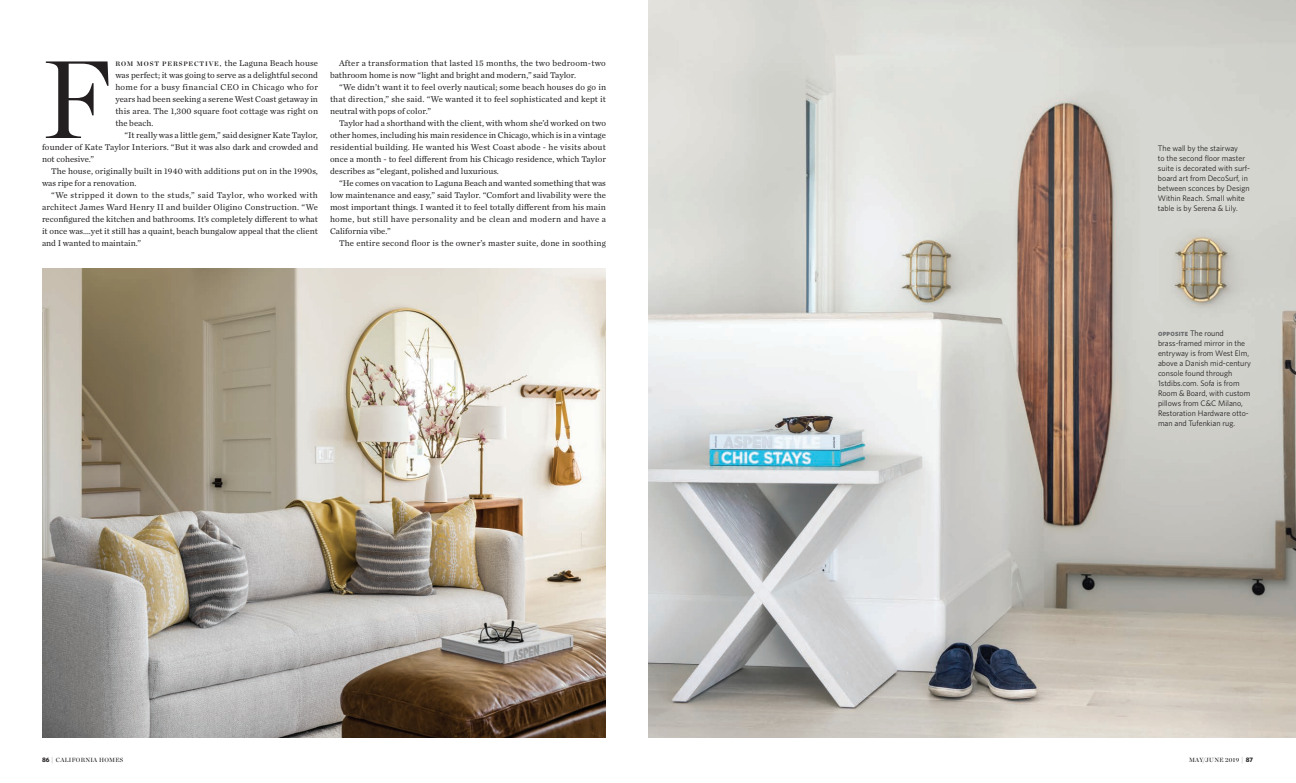
<style>
.page{position:relative;width:1296px;height:783px;background:#fff}
.page>*{position:absolute;margin:0;border:0;box-sizing:border-box;transform-origin:0 0}
.body_justified{font:109.8px "Chronicle Display";color:#231f20}
.body_justified-2{font:8.8px/12px "Chronicle Text G1";letter-spacing:.01em;color:#231f20;text-align:justify}
.caption_black{font:8px/10px "Whitney";color:#231f20}
.body_justified-3{font:700 6.5px "Chronicle Display";letter-spacing:.13em;color:#231f20}
.t1{font:6px "Chronicle Display Semi";letter-spacing:.05em;color:#231f20}
.caption_black-2{font:900 6px "Whitney";letter-spacing:.05em;color:#6c6d70}
.s1{font-family:"Chronicle Text G1";font-weight:400;font-size:8.8px}
.s2{font-weight:400;font-size:8px;color:#231f20}
.s3{font-family:"Whitney";font-weight:700;font-size:6.5px}
.s4{font-family:"Chronicle Display";font-weight:300;font-size:7px}
</style>
<div class="page">
<img style="left:42px;top:269px;width:564px;height:469px">
<img style="left:648px;top:0;width:648px;height:738px">
<p class="body_justified" style="left:42px;top:15px;width:73px">F</p>
<p class="body_justified-3" style="left:115px;top:58px;width:204px">ROM MOST PERSPECTIVE, <span class="s1">the Laguna Beach house</span></p>
<p class="body_justified-2" style="left:115px;top:69px;width:204px">was perfect; it was going to serve as a delightful second home for a busy financial CEO in Chicago who for years had been seeking a serene West Coast getaway in this area. The 1,300 square foot cottage was right on the beach.</p>
<p class="body_justified-2" style="left:42px;top:129px;width:278px;text-indent:82px">“It really was a little gem,” said designer Kate Taylor, founder of Kate Taylor Interiors. “But it was also dark and crowded and not cohesive.”</p>
<p class="body_justified-2" style="left:42px;top:165px;width:277px;text-indent:9px">The house, originally built in 1940 with additions put on in the 1990s, was ripe for a renovation.</p>
<p class="body_justified-2" style="left:42px;top:189px;width:278px;text-indent:9px">“We stripped it down to the studs,” said Taylor, who worked with architect James Ward Henry II and builder Oligino Construction. “We reconfigured the kitchen and bathrooms. It’s completely different to what it once was….yet it still has a quaint, beach bungalow appeal that the client and I wanted to maintain.”</p>
<p class="body_justified-2" style="left:330px;top:57px;width:277px;text-indent:9px">After a transformation that lasted 15 months, the two bedroom-two bathroom home is now “light and bright and modern,” said Taylor.</p>
<p class="body_justified-2" style="left:330px;top:81px;width:278px;text-indent:9px">“We didn’t want it to feel overly nautical; some beach houses do go in that direction,” she said. “We wanted it to feel sophisticated and kept it neutral with pops of color.”</p>
<p class="body_justified-2" style="left:330px;top:117px;width:278px;text-indent:9px">Taylor had a shorthand with the client, with whom she’d worked on two other homes, including his main residence in Chicago, which is in a vintage residential building. He wanted his West Coast abode - he visits about once a month - to feel different from his Chicago residence, which Taylor describes as “elegant, polished and luxurious.</p>
<p class="body_justified-2" style="left:330px;top:176px;width:278px;text-indent:9px">“He comes on vacation to Laguna Beach and wanted something that was low maintenance and easy,” said Taylor. “Comfort and livability were the most important things. I wanted it to feel totally different from his main home, but still have personality and be clean and modern and have a California vibe.”</p>
<p class="body_justified-2" style="left:339px;top:236px;width:268px">The entire second floor is the owner’s master suite, done in soothing</p>
<p class="caption_black" style="left:1158px;top:143px;width:94px">The wall by the stairway<br>to the second floor master suite is decorated with surf&shy;board art from DecoSurf, in between sconces by Design<br>Within Reach. Small white table is by Serena &amp; Lily.</p>
<p class="caption_black-2" style="left:1158px;top:330px;width:67px">OPPOSITE <span class="s2">The round</span></p>
<p class="caption_black" style="left:1158px;top:338px;width:95px">brass-framed mirror in the entryway is from West Elm, above a Danish mid-century console found through<br>1stdibs.com. Sofa is from<br>Room &amp; Board, with custom pillows from C&amp;C Milano,<br>Restoration Hardware otto&shy;man and Tufenkian rug.</p>
<p class="t1" style="left:42px;top:755px;width:83px"><span class="s3">86</span> <span class="s4">|</span> CALIFORNIA HOMES</p>
<p class="t1" style="left:1189px;top:755px;width:65px">MAY/JUNE 2019 <span class="s4">|</span> <span class="s3">87</span></p>
</div>
